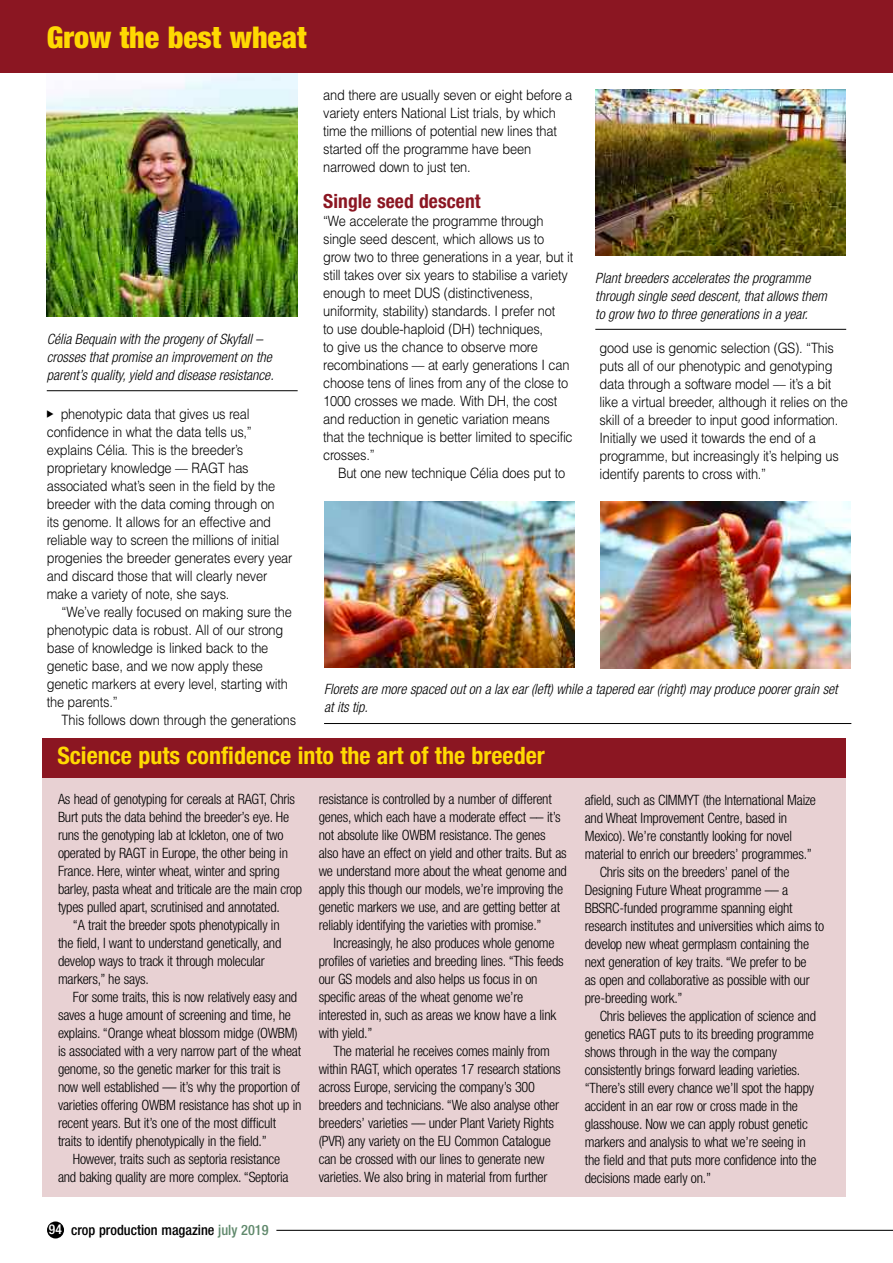
<style>
.page{position:relative;width:893px;height:1263px;background:#fff}
.page>*{position:absolute;margin:0;border:0;box-sizing:border-box;transform-origin:0 0}
.t1{font:900 condensed 30px "Helvetica Neue";color:#ffd902}
.t2{font:700 condensed 24px "Helvetica Neue";color:#ffd902}
.t3{font:700 condensed 19.5px "Helvetica Neue";letter-spacing:.005em;color:#8b1622}
.t4{font:300 condensed 14.25px/18px "Helvetica Neue";letter-spacing:-.015em;color:#000}
.t5{font:300 14.25px/18px "Helvetica";letter-spacing:-.015em;color:#000;scale:.9 1}
.t6{font:italic 300 condensed 14.25px/18px "Helvetica Neue";color:#000}
.t7{font:500 condensed 14.25px "Helvetica Neue";color:#000}
.s1{font-size:13.5px;color:#fff}
.s2{color:#60896c}
</style>
<div class="page">
<div style="left:47px;top:1221px;width:17px;height:17px;background:#000;border-radius:50%"></div>
<hr style="left:276px;top:1230px;width:617px;height:1px;background:#000">
<div style="left:43px;top:772px;width:803px;height:425px;background:#e8d1d3"></div>
<div style="left:43px;top:738px;width:803px;height:39px;background:#8b1622"></div>
<img style="left:47px;top:73px;width:251px;height:244px">
<hr style="left:47px;top:390px;width:251px;height:1px;background:#000">
<img style="left:595px;top:89px;width:250px;height:166px">
<hr style="left:595px;top:329px;width:251px;height:1px;background:#000">
<img style="left:324px;top:502px;width:251px;height:166px">
<img style="left:600px;top:502px;width:250px;height:166px">
<hr style="left:324px;top:723px;width:527px;height:1px;background:#000">
<div style="left:0;top:0;width:893px;height:72px;background:#8b1622"></div>
<h1 class="t1" style="left:47px;top:27px;width:261px">Grow the best wheat</h1>
<p class="t6" style="left:47px;top:331px;width:229px">Célia Bequain with the progeny of Skyfall – crosses that promise an improvement on the parent’s quality, yield and disease resistance.</p>
<p class="t5" style="left:47px;top:405px;width:274px;text-indent:14px">phenotypic data that gives us real confidence in what the data tells us,” explains Célia. This is the breeder’s proprietary knowledge –– RAGT has associated what’s seen in the field by the breeder with the data coming through on<br>its genome. It allows for an effective and reliable way to screen the millions of initial progenies the breeder generates every year and discard those that will clearly never make a variety of note, she says.</p>
<p class="t5" style="left:47px;top:603px;width:274px;text-indent:15px">“We’ve really focused on making sure the phenotypic data is robust. All of our strong base of knowledge is linked back to the genetic base, and we now apply these genetic markers at every level, starting with the parents.”</p>
<p class="t5" style="left:62px;top:711px;width:262px">This follows down through the generations</p>
<p class="t5" style="left:323px;top:86px;width:278px">and there are usually seven or eight before a variety enters National List trials, by which time the millions of potential new lines that started off the programme have been narrowed down to just ten.</p>
<h3 class="t3" style="left:323px;top:194px;width:159px">Single seed descent</h3>
<p class="t5" style="left:323px;top:212px;width:280px">“We accelerate the programme through single seed descent, which allows us to grow two to three generations in a year, but it still takes over six years to stabilise a variety enough to meet DUS (distinctiveness, uniformity, stability) standards. I prefer not<br>to use double-haploid (DH) techniques,<br>to give us the chance to observe more recombinations –– at early generations I can choose tens of lines from any of the close to 1000 crosses we made. With DH, the cost and reduction in genetic variation means that the technique is better limited to specific crosses.”</p>
<p class="t5" style="left:338px;top:464px;width:254px">But one new technique Célia does put to</p>
<p class="t6" style="left:595px;top:270px;width:233px">Plant breeders accelerates the programme through single seed descent, that allows them to grow two to three generations in a year.</p>
<p class="t5" style="left:600px;top:340px;width:277px">good use is genomic selection (GS). “This puts all of our phenotypic and genotyping data through a software model –– it’s a bit like a virtual breeder, although it relies on the skill of a breeder to input good information.<br>Initially we used it towards the end of a programme, but increasingly it’s helping us identify parents to cross with.”</p>
<p class="t6" style="left:324px;top:682px;width:515px">Florets are more spaced out on a lax ear (left) while a tapered ear (right) may produce poorer grain set at its tip.</p>
<h2 class="t2" style="left:57px;top:747px;width:489px">Science puts confidence into the art of the breeder</h2>
<p class="t4" style="left:319px;top:791px;width:250px">resistance is controlled by a number of different genes, which each have a moderate effect –– it’s not absolute like OWBM resistance. The genes also have an effect on yield and other traits. But as we understand more about the wheat genome and apply this though our models, we’re improving the genetic markers we use, and are getting better at reliably identifying the varieties with promise.”</p>
<p class="t4" style="left:319px;top:935px;width:246px;text-indent:15px">Increasingly, he also produces whole genome profiles of varieties and breeding lines. “This feeds our GS models and also helps us focus in on specific areas of the wheat genome we’re interested in, such as areas we know have a link with yield.”</p>
<p class="t4" style="left:319px;top:1043px;width:243px;text-indent:15px">The material he receives comes mainly from within RAGT, which operates 17 research stations across Europe, servicing the company’s 300 breeders and technicians. “We also analyse other breeders’ varieties –– under Plant Variety Rights (PVR) any variety on the EU Common Catalogue can be crossed with our lines to generate new varieties. We also bring in material from further</p>
<p class="t4" style="left:58px;top:791px;width:239px">As head of genotyping for cereals at RAGT, Chris</p>
<p class="t4" style="left:58px;top:809px;width:233px">Burt puts the data behind the breeder’s eye. He</p>
<p class="t4" style="left:58px;top:827px;width:227px">runs the genotyping lab at Ickleton, one of two</p>
<p class="t4" style="left:58px;top:845px;width:232px">operated by RAGT in Europe, the other being in</p>
<p class="t4" style="left:58px;top:863px;width:223px">France. Here, winter wheat, winter and spring</p>
<p class="t4" style="left:58px;top:881px;width:246px">barley, pasta wheat and triticale are the main crop</p>
<p class="t4" style="left:58px;top:899px;width:223px">types pulled apart, scrutinised and annotated.</p>
<p class="t4" style="left:73px;top:917px;width:208px">“A trait the breeder spots phenotypically in</p>
<p class="t4" style="left:58px;top:935px;width:225px">the field, I want to understand genetically, and</p>
<p class="t4" style="left:58px;top:953px;width:208px">develop ways to track it through molecular</p>
<p class="t4" style="left:58px;top:971px;width:92px">markers,” he says.</p>
<p class="t4" style="left:73px;top:989px;width:226px">For some traits, this is now relatively easy and</p>
<p class="t4" style="left:58px;top:1007px;width:234px">saves a huge amount of screening and time, he</p>
<p class="t4" style="left:58px;top:1025px;width:241px">explains. “Orange wheat blossom midge (OWBM)</p>
<p class="t4" style="left:58px;top:1043px;width:245px">is associated with a very narrow part of the wheat</p>
<p class="t4" style="left:58px;top:1061px;width:224px">genome, so the genetic marker for this trait is</p>
<p class="t4" style="left:58px;top:1079px;width:244px">now well established –– it’s why the proportion of</p>
<p class="t4" style="left:58px;top:1097px;width:245px">varieties offering OWBM resistance has shot up in</p>
<p class="t4" style="left:58px;top:1115px;width:220px">recent years. But it’s one of the most difficult</p>
<p class="t4" style="left:58px;top:1133px;width:210px">traits to identify phenotypically in the field.”</p>
<p class="t4" style="left:73px;top:1151px;width:209px">However, traits such as septoria resistance</p>
<p class="t4" style="left:58px;top:1169px;width:232px">and baking quality are more complex. “Septoria</p>
<p class="t7" style="left:49px;top:1225px;width:221px"><span class="s1">94</span> crop production magazine <span class="s2">july 2019</span></p>
<p class="t4" style="left:585px;top:792px;width:233px">afield, such as CIMMYT (the International Maize</p>
<p class="t4" style="left:585px;top:810px;width:204px">and Wheat Improvement Centre, based in</p>
<p class="t4" style="left:585px;top:828px;width:209px">Mexico). We’re constantly looking for novel</p>
<p class="t4" style="left:585px;top:846px;width:229px">material to enrich our breeders’ programmes.”</p>
<p class="t4" style="left:600px;top:864px;width:191px">Chris sits on the breeders’ panel of the</p>
<p class="t4" style="left:585px;top:882px;width:205px">Designing Future Wheat programme –– a</p>
<p class="t4" style="left:585px;top:900px;width:209px">BBSRC-funded programme spanning eight</p>
<p class="t4" style="left:585px;top:918px;width:241px">research institutes and universities which aims to</p>
<p class="t4" style="left:585px;top:936px;width:226px">develop new wheat germplasm containing the</p>
<p class="t4" style="left:585px;top:954px;width:223px">next generation of key traits. “We prefer to be</p>
<p class="t4" style="left:585px;top:972px;width:226px">as open and collaborative as possible with our</p>
<p class="t4" style="left:585px;top:990px;width:99px">pre-breeding work.”</p>
<p class="t4" style="left:600px;top:1008px;width:218px">Chris believes the application of science and</p>
<p class="t4" style="left:585px;top:1026px;width:230px">genetics RAGT puts to its breeding programme</p>
<p class="t4" style="left:585px;top:1044px;width:194px">shows through in the way the company</p>
<p class="t4" style="left:585px;top:1062px;width:217px">consistently brings forward leading varieties.</p>
<p class="t4" style="left:585px;top:1080px;width:231px">“There’s still every chance we’ll spot the happy</p>
<p class="t4" style="left:585px;top:1098px;width:215px">accident in an ear row or cross made in the</p>
<p class="t4" style="left:585px;top:1116px;width:225px">glasshouse. Now we can apply robust genetic</p>
<p class="t4" style="left:585px;top:1134px;width:222px">markers and analysis to what we’re seeing in</p>
<p class="t4" style="left:585px;top:1152px;width:233px">the field and that puts more confidence into the</p>
<p class="t4" style="left:585px;top:1170px;width:128px">decisions made early on.”</p>
</div>
